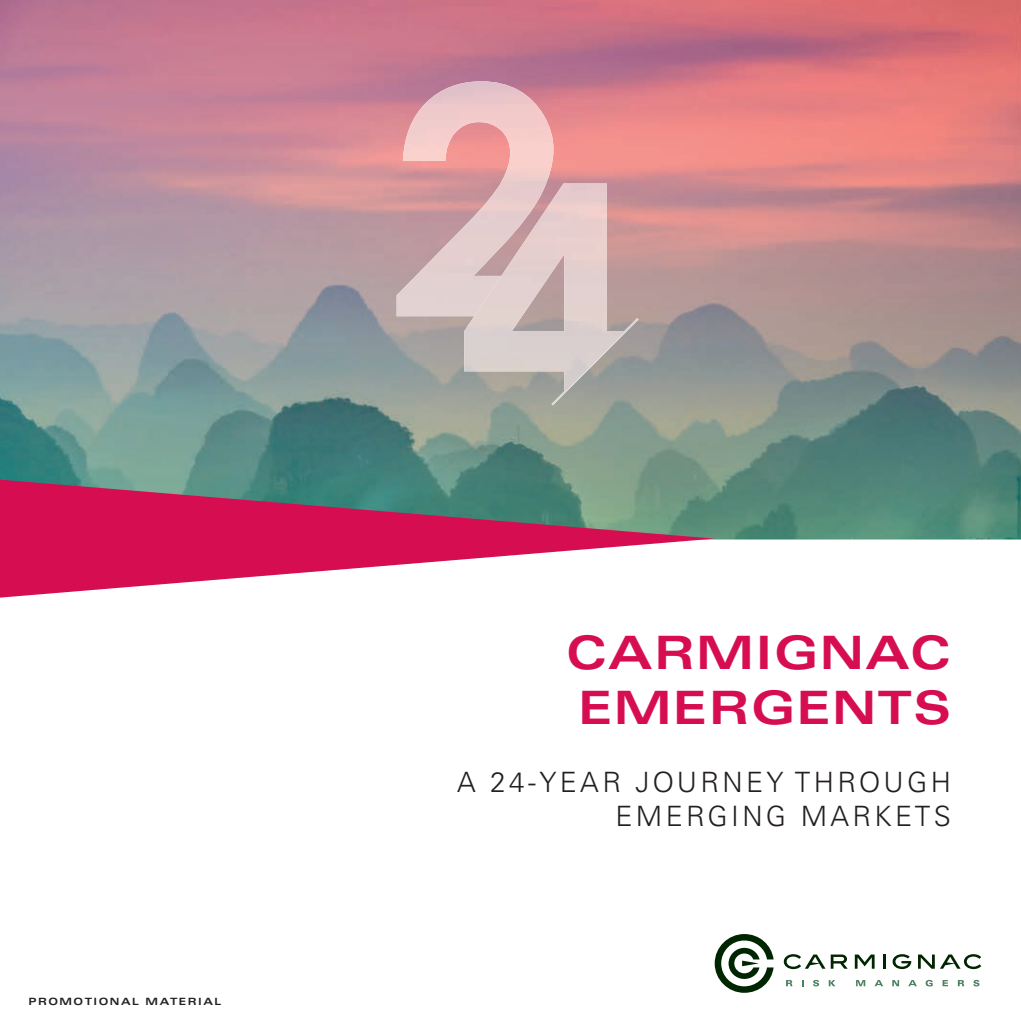
<style>
.page{position:relative;width:1021px;height:1021px;background:#fff}
.page>*{position:absolute;margin:0;border:0;box-sizing:border-box;transform-origin:0 0}
.t1{font:700 expanded 46px/55.2px "Univers LT Std";letter-spacing:.03em;color:#d60e51}
.t2{font:300 28px/33.6px "Univers LT Std";letter-spacing:.12em;color:#231f20;text-align:right}
.t3{font:700 expanded 10px "Univers LT Std";letter-spacing:.15em;color:#231f20}
</style>
<div class="page">
<svg style="left:786px;top:980px;width:6px;height:6px"></svg>
<svg style="left:813px;top:979px;width:6px;height:7px"></svg>
<svg style="left:828px;top:980px;width:7px;height:6px"></svg>
<svg style="left:856px;top:980px;width:9px;height:6px"></svg>
<svg style="left:874px;top:980px;width:9px;height:6px"></svg>
<svg style="left:892px;top:980px;width:7px;height:6px"></svg>
<svg style="left:908px;top:980px;width:8px;height:6px"></svg>
<svg style="left:925px;top:979px;width:7px;height:7px"></svg>
<svg style="left:942px;top:980px;width:5px;height:6px"></svg>
<svg style="left:957px;top:980px;width:7px;height:6px"></svg>
<svg style="left:973px;top:979px;width:6px;height:7px"></svg>
<svg style="left:714px;top:934px;width:59px;height:58px"></svg>
<svg style="left:854px;top:954px;width:20px;height:14px"></svg>
<svg style="left:892px;top:954px;width:19px;height:15px"></svg>
<svg style="left:883px;top:954px;width:2px;height:14px"></svg>
<svg style="left:783px;top:954px;width:64px;height:15px"></svg>
<svg style="left:918px;top:954px;width:63px;height:15px"></svg>
<img style="left:0;top:0;width:1020px;height:539px">
<svg style="left:0;top:475px;width:714px;height:123px"></svg>
<img style="left:396px;top:81px;width:157px;height:235px">
<img style="left:551px;top:318px;width:87px;height:87px">
<img style="left:464px;top:183px;width:161px;height:209px">
<p class="t3" style="left:28px;top:996px;width:194px">PROMOTIONAL MATERIAL</p>
<h1 class="t1" style="left:566px;top:625px;width:386px">CARMIGNAC<br>EMERGENTS</h1>
<p class="t2" style="left:457px;top:765px;width:495px">A 24-YEAR JOURNEY THROUGH<br>EMERGING MARKETS</p>
</div>
